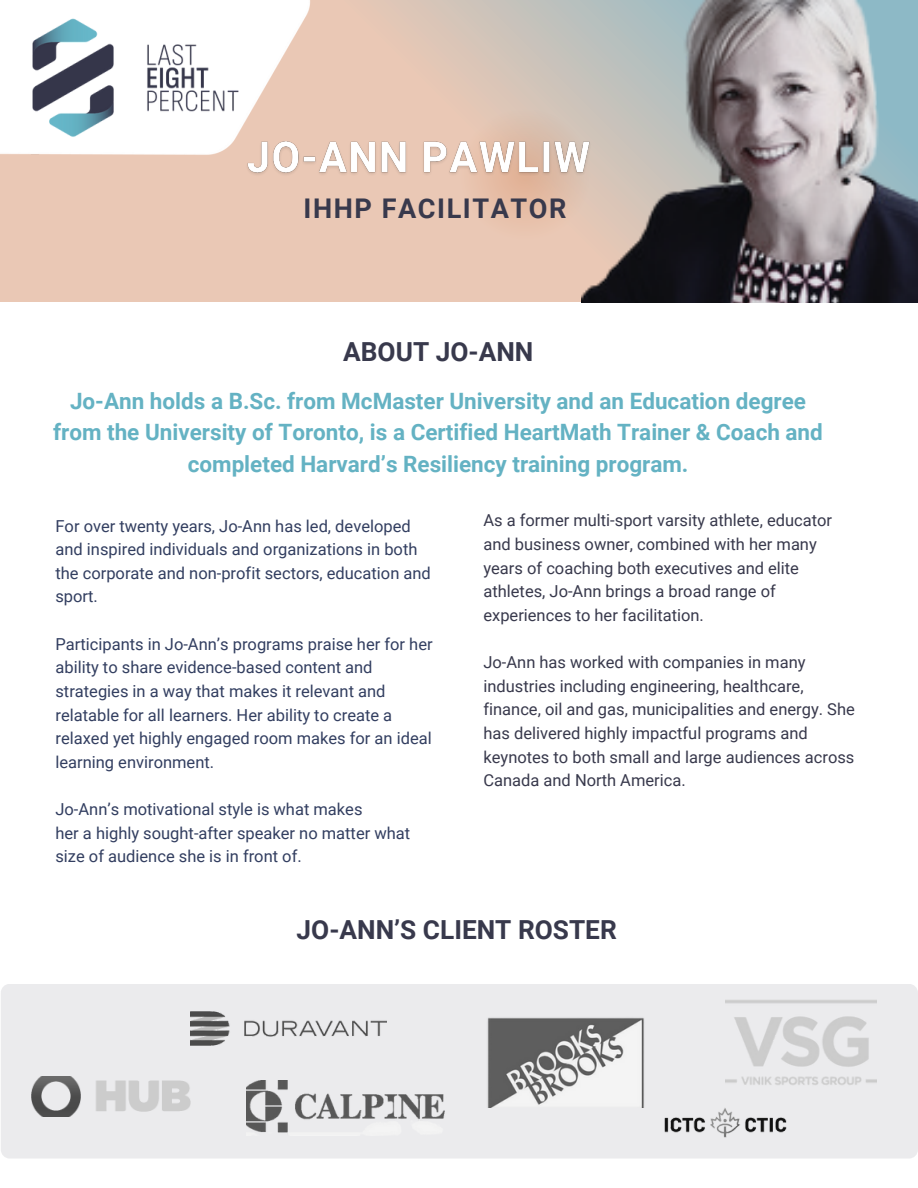
<style>
.page{position:relative;width:918px;height:1188px;background:#fff}
.page>*{position:absolute;margin:0;border:0;box-sizing:border-box;transform-origin:0 0}
.t1{font:700 27.15px "Roboto";letter-spacing:.055em;color:#38394c}
.t2{font:700 26.25px "Roboto";color:#38394c}
.t3{font:700 22.5px/31.5px "Roboto";color:#64b2c3;text-align:center}
.t4{font:16.5px/23.7px "Roboto";color:#323e60}
.t5{font:16.5px/23.7px "Roboto";color:#38394c}
</style>
<div class="page">
<div style="left:1px;top:984px;width:917px;height:175px;background:#ebebed;border-radius:9px"></div>
<img style="left:191px;top:1011px;width:195px;height:35px">
<svg style="left:0;top:0;width:581px;height:302px;background:#e5c6b5"></svg>
<img style="left:0;top:0;width:312px;height:159px">
<img style="left:581px;top:0;width:337px;height:302px">
<img style="left:16px;top:7px;width:241px;height:133px">
<img style="left:246px;top:1080px;width:199px;height:53px">
<img style="left:487px;top:1017px;width:157px;height:91px">
<img style="left:31px;top:1077px;width:160px;height:39px">
<img style="left:664px;top:1108px;width:123px;height:30px">
<img style="left:725px;top:1000px;width:151px;height:85px">
<img style="left:242px;top:135px;width:353px;height:48px">
<h2 class="t1" style="left:304px;top:193px;width:264px">IHHP FACILITATOR</h2>
<h2 class="t2" style="left:343px;top:337px;width:192px">ABOUT JO-ANN</h2>
<h3 class="t3" style="left:53px;top:385px;width:771px">Jo-Ann holds a B.Sc. from McMaster University and an Education degree from the University of Toronto, is a Certified HeartMath Trainer &amp; Coach and completed Harvard’s Resiliency training program.</h3>
<p class="t4" style="left:55px;top:514px;width:377px">For over twenty years, Jo-Ann has led, developed and inspired individuals and organizations in both the corporate and non-profit sectors, education and sport.</p>
<p class="t4" style="left:55px;top:632px;width:379px">Participants in Jo-Ann’s programs praise her for her ability to share evidence-based content and strategies in a way that makes it relevant and relatable for all learners. Her ability to create a relaxed yet highly engaged room makes for an ideal learning environment.</p>
<p class="t4" style="left:55px;top:798px;width:356px">Jo-Ann’s motivational style is what makes<br>her a highly sought-after speaker no matter what size of audience she is in front of.</p>
<p class="t5" style="left:483px;top:509px;width:350px">As a former multi-sport varsity athlete, educator and business owner, combined with her many years of coaching both executives and elite athletes, Jo-Ann brings a broad range of experiences to her facilitation.</p>
<p class="t5" style="left:483px;top:651px;width:373px">Jo-Ann has worked with companies in many industries including engineering, healthcare, finance, oil and gas, municipalities and energy. She has delivered highly impactful programs and keynotes to both small and large audiences across Canada and North America.</p>
<h2 class="t2" style="left:297px;top:914px;width:322px">JO-ANN’S CLIENT ROSTER</h2>
</div>
